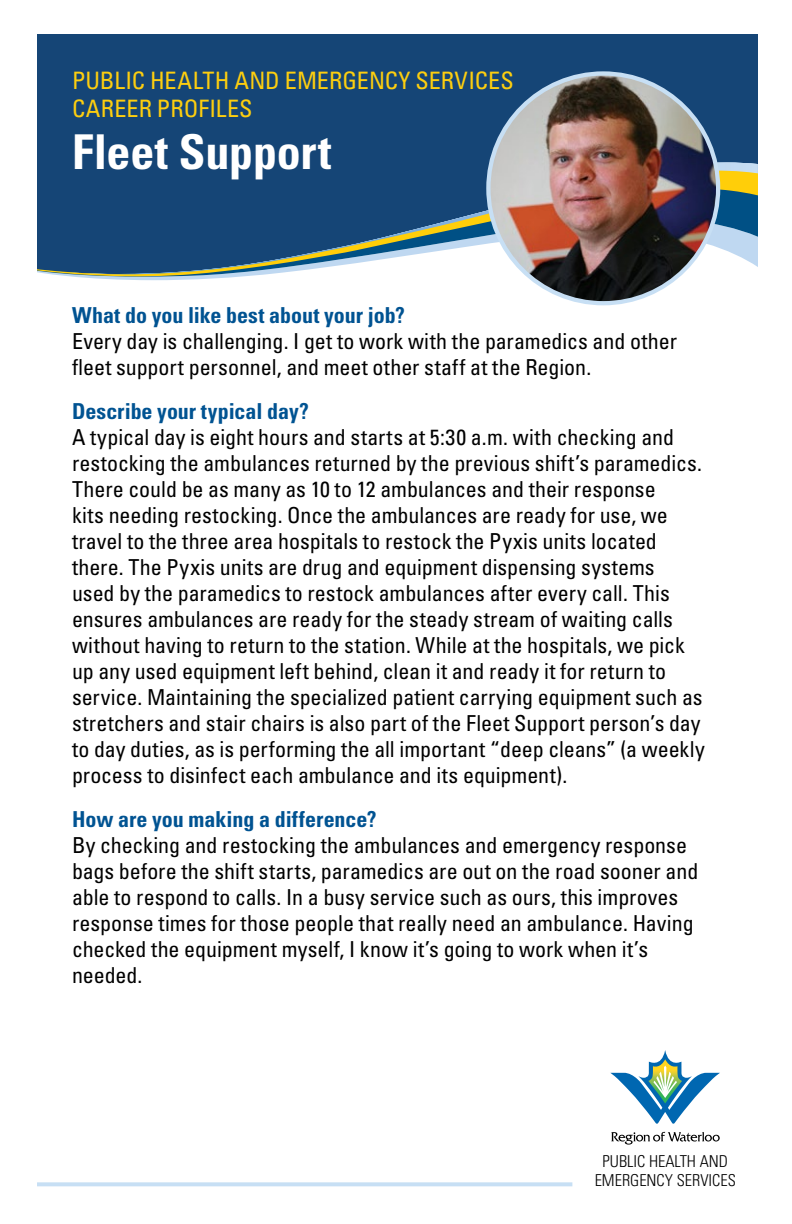
<style>
.page{position:relative;width:792px;height:1224px;background:#fff}
.page>*{position:absolute;margin:0;border:0;box-sizing:border-box;transform-origin:0 0}
.H1__Heading_Positio{font:700 condensed 48px "Univers LT Std";letter-spacing:-.005em;color:#fff}
.H1__Heading_Name{font:condensed 24px/28px "Univers LT Std";letter-spacing:.005em;color:#fdce0f}
.P__Body_text_11_13{font:condensed 22px/26px "Univers LT Std";color:#000}
.H2__Subheading_Bold{font:700 condensed 22px "Univers LT Std";color:#005392}
.t1{font:300 condensed 16.4px/19.6px "Univers";color:#000;text-align:center}
</style>
<div class="page">
<svg style="left:610px;top:1050px;width:110px;height:95px"></svg>
<div style="left:37px;top:35px;width:720px;height:128px;background:#154576"></div>
<svg style="left:78px;top:277px;width:601px;height:3px"></svg>
<svg style="left:37px;top:166px;width:720px;height:111px;background:#436a8a"></svg>
<svg style="left:37px;top:1182px;width:535px;height:4px;background:#cbe1f4"></svg>
<img style="left:488px;top:73px;width:230px;height:230px;border-radius:115px">
<h1 class="H1__Heading_Name" style="left:72px;top:67px;width:443px">PUBLIC HEALTH AND EMERGENCY SERVICES<br>CAREER PROFILES</h1>
<h1 class="H1__Heading_Positio" style="left:72px;top:123px;width:261px">Fleet Support</h1>
<h2 class="H2__Subheading_Bold" style="left:72px;top:301px;width:334px">What do you like best about your job?</h2>
<p class="P__Body_text_11_13" style="left:72px;top:328px;width:607px">Every day is challenging. I get to work with the paramedics and other fleet support personnel, and meet other staff at the Region.</p>
<h2 class="H2__Subheading_Bold" style="left:72px;top:397px;width:238px">Describe your typical day?</h2>
<p class="P__Body_text_11_13" style="left:72px;top:424px;width:634px">A typical day is eight hours and starts at 5:30 a.m. with checking and restocking the ambulances returned by the previous shift’s paramedics.<br>There could be as many as 10 to 12 ambulances and their response<br>kits needing restocking. Once the ambulances are ready for use, we travel to the three area hospitals to restock the Pyxis units located there. The Pyxis units are drug and equipment dispensing systems<br>used by the paramedics to restock ambulances after every call. This ensures ambulances are ready for the steady stream of waiting calls without having to return to the station. While at the hospitals, we pick up any used equipment left behind, clean it and ready it for return to service. Maintaining the specialized patient carrying equipment such as stretchers and stair chairs is also part of the Fleet Support person’s day to day duties, as is performing the all important “deep cleans” (a weekly process to disinfect each ambulance and its equipment).</p>
<h2 class="H2__Subheading_Bold" style="left:72px;top:805px;width:306px">How are you making a difference?</h2>
<p class="P__Body_text_11_13" style="left:72px;top:832px;width:628px">By checking and restocking the ambulances and emergency response bags before the shift starts, paramedics are out on the road sooner and able to respond to calls. In a busy service such as ours, this improves response times for those people that really need an ambulance. Having checked the equipment myself, I know it’s going to work when it’s needed.</p>
<p class="t1" style="left:595px;top:1151px;width:143px">PUBLIC HEALTH AND<br>EMERGENCY SERVICES</p>
</div>
